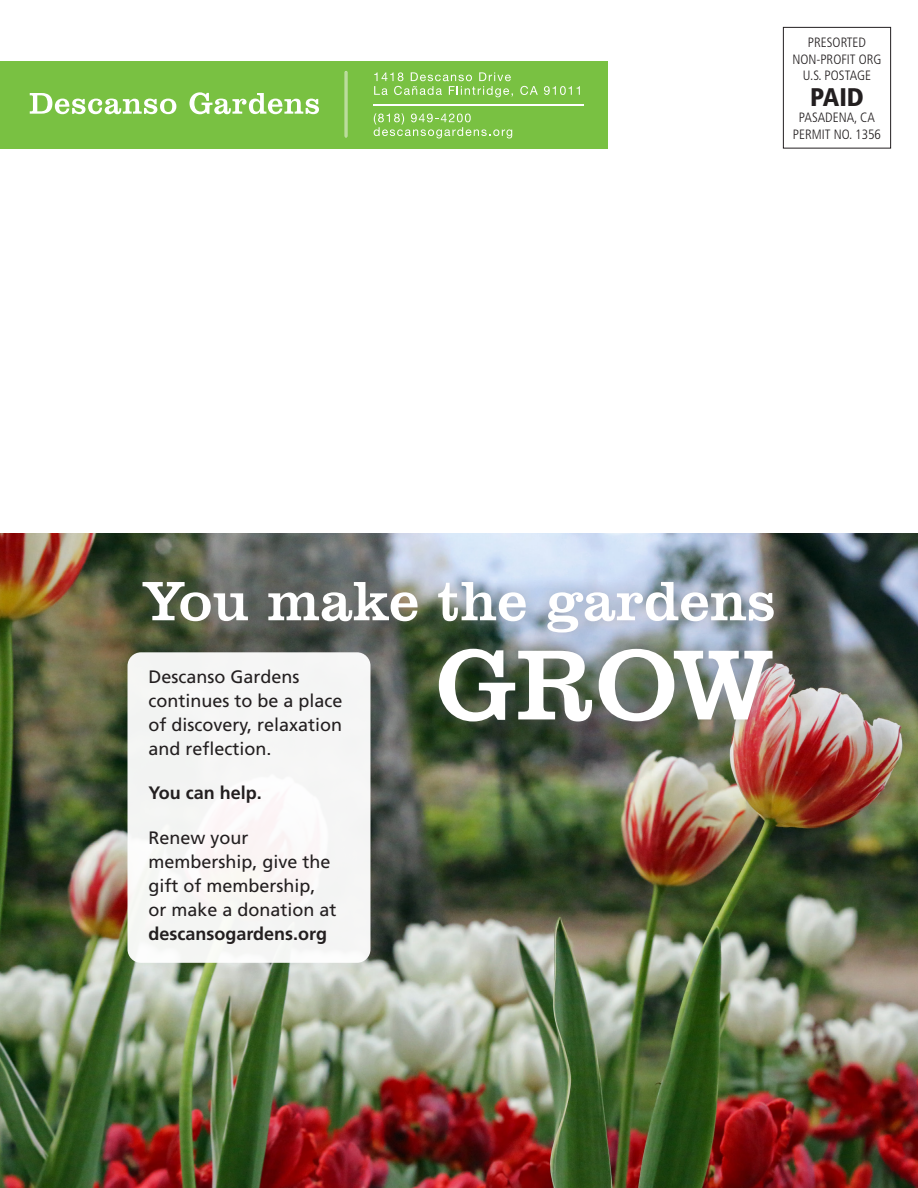
<style>
.page{position:relative;width:918px;height:1188px;background:#fff}
.page>*{position:absolute;margin:0;border:0;box-sizing:border-box;transform-origin:0 0}
.t1{font:102.3px "Clarendon BT";color:#fff}
.t2{font:57px "Clarendon BT";color:#fff}
.t3{font:900 condensed 25.5px "Frutiger";color:#231f20}
.t4{font:18px/24px "Frutiger";color:#231f20}
.t5{font:700 18px "Frutiger";color:#231f20}
.t6{font:300 condensed 13.5px "Frutiger";color:#231f20}
.s1{font-weight:700}
</style>
<div class="page">
<div style="left:0;top:61px;width:608px;height:87px;background:#79c142"></div>
<svg style="left:30px;top:93px;width:146px;height:21px"></svg>
<svg style="left:190px;top:92px;width:129px;height:22px"></svg>
<hr style="left:374px;top:104px;width:210px;height:1px;background:#fff">
<svg style="left:374px;top:72px;width:139px;height:25px"></svg>
<svg style="left:520px;top:86px;width:18px;height:9px"></svg>
<svg style="left:544px;top:86px;width:36px;height:9px"></svg>
<svg style="left:374px;top:113px;width:138px;height:25px"></svg>
<hr style="left:345px;top:71px;width:2px;height:66px;background:#bbdc9c">
<img style="left:0;top:533px;width:918px;height:655px">
<div style="left:128px;top:567px;width:660px;height:81px;background:#808083;opacity:.5"></div>
<div style="left:424px;top:634px;width:363px;height:102px;background:#808083;opacity:.5"></div>
<div style="left:128px;top:652px;width:242px;height:311px;background:#f5f5f5;border-radius:14px"></div>
<div style="left:783px;top:27px;width:108px;height:121px;border:1px solid #231f20"></div>
<p class="t6" style="left:808px;top:35px;width:60px">PRESORTED</p>
<p class="t6" style="left:792px;top:51px;width:91px">NON-PROFIT ORG</p>
<p class="t6" style="left:803px;top:68px;width:70px">U.S. POSTAGE</p>
<p class="t3" style="left:810px;top:81px;width:55px">PAID</p>
<p class="t6" style="left:799px;top:110px;width:78px">PASADENA, CA</p>
<p class="t6" style="left:793px;top:126px;width:90px">PERMIT NO. 1356</p>
<p class="t2" style="left:143px;top:565px;width:634px">You make the gardens</p>
<p class="t4" style="left:149px;top:665px;width:196px">Descanso Gardens continues to be a place of discovery, relaxation and reflection.</p>
<p class="t1" style="left:435px;top:621px;width:340px">GROW</p>
<p class="t5" style="left:149px;top:782px;width:115px">You can help.</p>
<p class="t4" style="left:149px;top:825px;width:190px">Renew your membership, give the gift of membership, or make a donation at <span class="s1">descansogardens.org</span></p>
</div>
